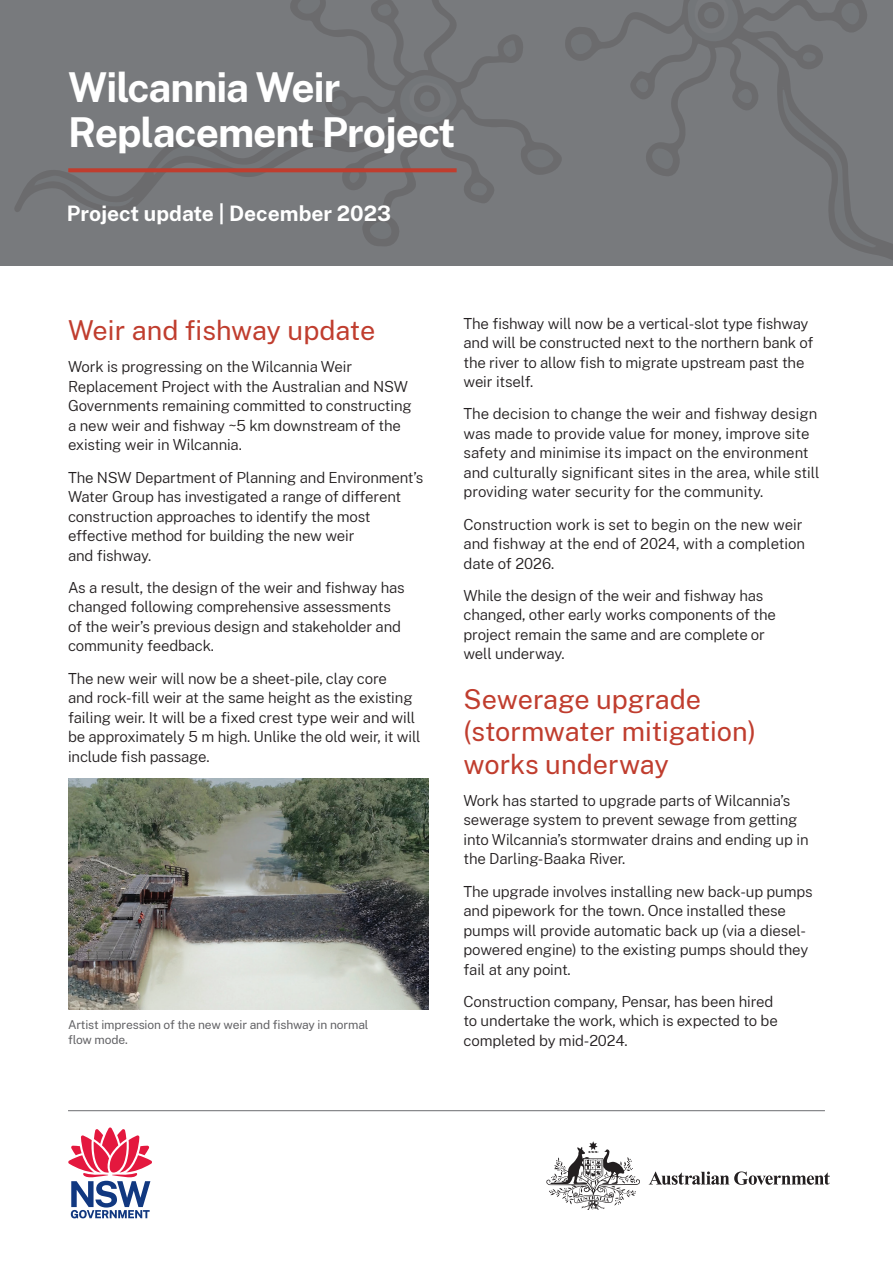
<style>
.page{position:relative;width:893px;height:1263px;background:#fff}
.page>*{position:absolute;margin:0;border:0;box-sizing:border-box;transform-origin:0 0}
.t1{font:700 40.5px/45px "Public Sans NSW";letter-spacing:-.025em;color:#fff}
.t2{font:27px/32.4px "Public Sans NSW";color:#c03d2e}
.t3{font:700 21px "Public Sans NSW";color:#fff}
.t4{font:300 15px/19.5px "Public Sans NSW";letter-spacing:-.01em;color:#231f20}
.t5{font:12px/15px "Public Sans NSW";letter-spacing:-.01em;color:#636366}
</style>
<div class="page">
<svg style="left:649px;top:1171px;width:181px;height:14px"></svg>
<svg style="left:546px;top:1141px;width:94px;height:69px"></svg>
<hr style="left:68px;top:1110px;width:757px;height:1px;background:#6c6d70">
<svg style="left:68px;top:1127px;width:84px;height:91px"></svg>
<div style="left:0;top:0;width:893px;height:266px;background:#787a7d"></div>
<svg style="left:14px;top:0;width:546px;height:246px"></svg>
<svg style="left:396px;top:74px;width:61px;height:52px"></svg>
<svg style="left:565px;top:0;width:328px;height:260px"></svg>
<svg style="left:687px;top:0;width:54px;height:45px"></svg>
<svg style="left:68px;top:168px;width:389px;height:4px;background:#ba4133"></svg>
<img style="left:68px;top:779px;width:361px;height:231px">
<p class="t1" style="left:68px;top:62px;width:389px">Wilcannia Weir<br>Replacement Project</p>
<p class="t3" style="left:67px;top:197px;width:326px">Project update | December 2023</p>
<h1 class="t2" style="left:68px;top:312px;width:309px">Weir and fishway update</h1>
<p class="t4" style="left:68px;top:356px;width:345px">Work is progressing on the Wilcannia Weir Replacement Project with the Australian and NSW Governments remaining committed to constructing a new weir and fishway ~5 km downstream of the existing weir in Wilcannia.</p>
<p class="t4" style="left:68px;top:466px;width:357px">The NSW Department of Planning and Environment’s Water Group has investigated a range of different construction approaches to identify the most effective method for building the new weir<br>and fishway.</p>
<p class="t4" style="left:68px;top:577px;width:338px">As a result, the design of the weir and fishway has changed following comprehensive assessments of the weir’s previous design and stakeholder and community feedback.</p>
<p class="t4" style="left:68px;top:667px;width:354px">The new weir will now be a sheet-pile, clay core<br>and rock-fill weir at the same height as the existing failing weir. It will be a fixed crest type weir and will be approximately 5 m high. Unlike the old weir, it will include fish passage.</p>
<p class="t5" style="left:68px;top:1016px;width:302px">Artist impression of the new weir and fishway in normal flow mode.</p>
<p class="t4" style="left:463px;top:312px;width:351px">The fishway will now be a vertical-slot type fishway and will be constructed next to the northern bank of the river to allow fish to migrate upstream past the weir itself.</p>
<p class="t4" style="left:463px;top:403px;width:358px">The decision to change the weir and fishway design was made to provide value for money, improve site safety and minimise its impact on the environment and culturally significant sites in the area, while still providing water security for the community.</p>
<p class="t4" style="left:463px;top:513px;width:343px">Construction work is set to begin on the new weir and fishway at the end of 2024, with a completion date of 2026.</p>
<p class="t4" style="left:463px;top:585px;width:314px">While the design of the weir and fishway has changed, other early works components of the project remain the same and are complete or well underway.</p>
<h1 class="t2" style="left:463px;top:681px;width:294px">Sewerage upgrade (stormwater mitigation) works underway</h1>
<p class="t4" style="left:463px;top:790px;width:347px">Work has started to upgrade parts of Wilcannia’s sewerage system to prevent sewage from getting into Wilcannia’s stormwater drains and ending up in the Darling-Baaka River.</p>
<p class="t4" style="left:463px;top:880px;width:351px">The upgrade involves installing new back-up pumps and pipework for the town. Once installed these pumps will provide automatic back up (via a diesel&shy;powered engine) to the existing pumps should they fail at any point.</p>
<p class="t4" style="left:463px;top:991px;width:316px">Construction company, Pensar, has been hired to undertake the work, which is expected to be completed by mid-2024.</p>
</div>
